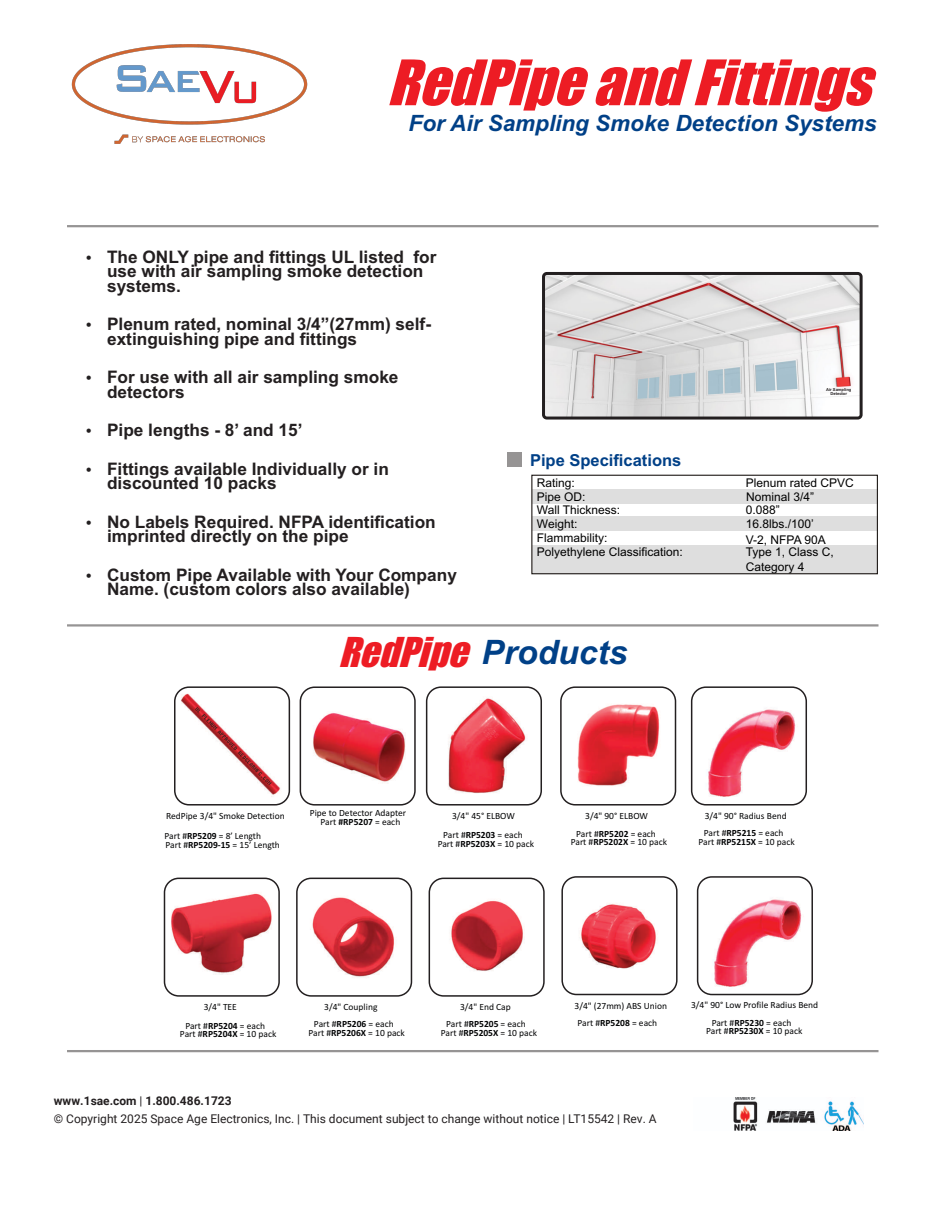
<style>
.page{position:relative;width:945px;height:1215px;background:#fff}
.page>*{position:absolute;margin:0;border:0;box-sizing:border-box;transform-origin:0 0}
.t1{font:italic 57.9px "Impact";color:#ed1c24}
.t2{font:italic 38.1px "Impact";color:#ed1c24}
.t3{font:italic 700 33.75px "Arial";color:#004087}
.t4{font:italic 700 22.5px "Arial";color:#004087}
.t5{font:700 17.25px/14.4px "Arial";color:#231f20}
.t6{font:700 16.5px "Arial";color:#004087}
.t7{font:12px/14.5px "Arial";color:#000}
.t8{font:12px/18px "Roboto";color:#231f20}
.t9{font:9.45px/8.7px "Calibri";color:#020304}
.t10{font:700 4.05px/4.7px "Arial";color:#231f20;text-align:center}
.s1{font-weight:700}
</style>
<div class="page">
<hr style="left:67px;top:624px;width:812px;height:3px;background:#969494">
<hr style="left:67px;top:1050px;width:812px;height:2px;background:#969494">
<div style="left:507px;top:453px;width:14px;height:14px;background:#969494"></div>
<hr style="left:67px;top:225px;width:812px;height:2px;background:#969494">
<div style="left:532px;top:490px;width:345px;height:14px;background:#dedede"></div>
<div style="left:532px;top:516px;width:345px;height:14px;background:#dedede"></div>
<div style="left:532px;top:545px;width:345px;height:29px;background:#dedede"></div>
<div style="left:531px;top:475px;width:347px;height:99px;border:1px solid #1f1a17"></div>
<img style="left:177px;top:689px;width:110px;height:114px">
<div style="left:174px;top:686px;width:116px;height:120px;border:2px solid #231f20;border-radius:14px"></div>
<img style="left:429px;top:689px;width:110px;height:114px">
<div style="left:426px;top:686px;width:116px;height:120px;border:2px solid #231f20;border-radius:14px"></div>
<img style="left:563px;top:689px;width:110px;height:114px">
<div style="left:560px;top:686px;width:116px;height:120px;border:2px solid #231f20;border-radius:14px"></div>
<img style="left:694px;top:689px;width:110px;height:114px">
<div style="left:691px;top:686px;width:116px;height:120px;border:2px solid #231f20;border-radius:14px"></div>
<img style="left:165px;top:878px;width:114px;height:111px">
<div style="left:164px;top:878px;width:116px;height:119px;border:2px solid #231f20;border-radius:14px"></div>
<img style="left:297px;top:878px;width:106px;height:116px">
<div style="left:296px;top:878px;width:116px;height:119px;border:2px solid #231f20;border-radius:14px"></div>
<img style="left:451px;top:900px;width:72px;height:71px">
<div style="left:429px;top:878px;width:116px;height:119px;border:2px solid #231f20;border-radius:14px"></div>
<img style="left:581px;top:903px;width:76px;height:66px">
<div style="left:561px;top:876px;width:117px;height:119px;border:2px solid #231f20;border-radius:14px"></div>
<img style="left:698px;top:879px;width:114px;height:116px">
<div style="left:697px;top:876px;width:116px;height:119px;border:2px solid #231f20;border-radius:14px"></div>
<img style="left:306px;top:689px;width:106px;height:114px">
<div style="left:300px;top:686px;width:116px;height:120px;border:2px solid #231f20;border-radius:14px"></div>
<img style="left:544px;top:273px;width:317px;height:145px;border-radius:3px">
<div style="left:542px;top:272px;width:321px;height:148px;border:3px solid #231f20;border-radius:3px"></div>
<img style="left:71px;top:44px;width:237px;height:100px">
<img style="left:733px;top:1098px;width:131px;height:32px">
<h1 class="t1" style="left:387px;top:59px;width:498px">RedPipe and Fittings</h1>
<h3 class="t4" style="left:409px;top:115px;width:470px">For Air Sampling Smoke Detection Systems</h3>
<h3 class="t5" style="left:107px;top:251px;width:331px">The ONLY pipe and fittings UL listed for use with air sampling smoke detection systems.</h3>
<h3 class="t5" style="left:107px;top:319px;width:326px">Plenum rated, nominal 3/4”(27mm) self&shy;extinguishing pipe and fittings</h3>
<h3 class="t5" style="left:107px;top:372px;width:293px">For use with all air sampling smoke detectors</h3>
<h3 class="t5" style="left:107px;top:425px;width:197px">Pipe lengths - 8’ and 15’</h3>
<h3 class="t5" style="left:107px;top:463px;width:283px">Fittings available Individually or in discounted 10 packs</h3>
<h3 class="t5" style="left:107px;top:516px;width:330px">No Labels Required. NFPA identification imprinted directly on the pipe</h3>
<h3 class="t5" style="left:107px;top:569px;width:351px">Custom Pipe Available with Your Company<br>Name. (custom colors also available)</h3>
<h3 class="t6" style="left:530px;top:454px;width:153px">Pipe Specifications</h3>
<p class="t10" style="left:826px;top:387px;width:27px">Air Sampling<br>Detector</p>
<p class="t7" style="left:537px;top:477px;width:40px">Rating:</p>
<p class="t7" style="left:746px;top:477px;width:110px">Plenum rated CPVC</p>
<p class="t7" style="left:537px;top:490px;width:50px">Pipe OD:</p>
<p class="t7" style="left:746px;top:491px;width:70px">Nominal 3/4”</p>
<p class="t7" style="left:537px;top:504px;width:85px">Wall Thickness:</p>
<p class="t7" style="left:746px;top:504px;width:36px">0.088”</p>
<p class="t7" style="left:537px;top:517px;width:42px">Weight:</p>
<p class="t7" style="left:746px;top:517px;width:70px">16.8lbs./100’</p>
<p class="t7" style="left:537px;top:532px;width:72px">Flammability:</p>
<p class="t7" style="left:746px;top:533px;width:81px">V-2, NFPA 90A</p>
<p class="t7" style="left:537px;top:546px;width:148px">Polyethylene Classification:</p>
<p class="t7" style="left:746px;top:546px;width:90px">Type 1, Class C,<br>Category 4</p>
<h2 class="t2" style="left:338px;top:637px;width:139px">RedPipe</h2>
<h3 class="t3" style="left:482px;top:639px;width:148px">Products</h3>
<p class="t9" style="left:166px;top:813px;width:120px">RedPipe 3/4" Smoke Detection</p>
<p class="t9" style="left:310px;top:810px;width:98px">Pipe to Detector Adapter</p>
<p class="t9" style="left:321px;top:819px;width:81px">Part <span class="s1">#RP5207</span> = each</p>
<p class="t9" style="left:452px;top:813px;width:64px">3/4" 45° ELBOW</p>
<p class="t9" style="left:585px;top:813px;width:64px">3/4" 90° ELBOW</p>
<p class="t9" style="left:705px;top:813px;width:84px">3/4" 90° Radius Bend</p>
<p class="t9" style="left:166px;top:841px;width:116px">Part #<span class="s1">RP5209-15</span> = 15’ Length</p>
<p class="t9" style="left:438px;top:831px;width:98px;text-indent:5px">Part #<span class="s1">RP5203</span> = each<br>Part #<span class="s1">RP5203X</span> = 10 pack</p>
<p class="t9" style="left:698px;top:830px;width:98px;text-indent:5px">Part #<span class="s1">RP5215</span> = each<br>Part #<span class="s1">RP5215X</span> = 10 pack</p>
<p class="t9" style="left:571px;top:830px;width:98px;text-indent:5px">Part #<span class="s1">RP5202</span> = each<br>Part #<span class="s1">RP5202X</span> = 10 pack</p>
<p class="t9" style="left:164px;top:832px;width:98px">Part #<span class="s1">RP5209</span> = 8’ Length</p>
<p class="t9" style="left:204px;top:1004px;width:35px">3/4" TEE</p>
<p class="t9" style="left:324px;top:1004px;width:55px">3/4" Coupling</p>
<p class="t9" style="left:460px;top:1004px;width:52px">3/4" End Cap</p>
<p class="t9" style="left:575px;top:1002px;width:94px">3/4" (27mm) ABS Union</p>
<p class="t9" style="left:691px;top:1001px;width:129px">3/4" 90° Low Profile Radius Bend</p>
<p class="t9" style="left:309px;top:1020px;width:98px;text-indent:5px">Part #<span class="s1">RP5206</span> = each<br>Part #<span class="s1">RP5206X</span> = 10 pack</p>
<p class="t9" style="left:706px;top:1019px;width:98px;text-align:center">Part #<span class="s1">RP5230</span> = each<br>Part #<span class="s1">RP5230X</span> = 10 pack</p>
<p class="t9" style="left:578px;top:1019px;width:81px">Part #<span class="s1">RP5208</span> = each</p>
<p class="t9" style="left:180px;top:1022px;width:98px;text-indent:5px">Part #<span class="s1">RP5204</span> = each<br>Part #<span class="s1">RP5204X</span> = 10 pack</p>
<p class="t9" style="left:441px;top:1020px;width:98px;text-indent:5px">Part #<span class="s1">RP5205</span> = each<br>Part #<span class="s1">RP5205X</span> = 10 pack</p>
<p class="t8" style="left:54px;top:1092px;width:604px"><span class="s1">www.1sae.com</span> | <span class="s1">1.800.486.1723<br></span>© Copyright 2025 Space Age Electronics, Inc. | This document subject to change without notice | LT15542 | Rev. A</p>
</div>
